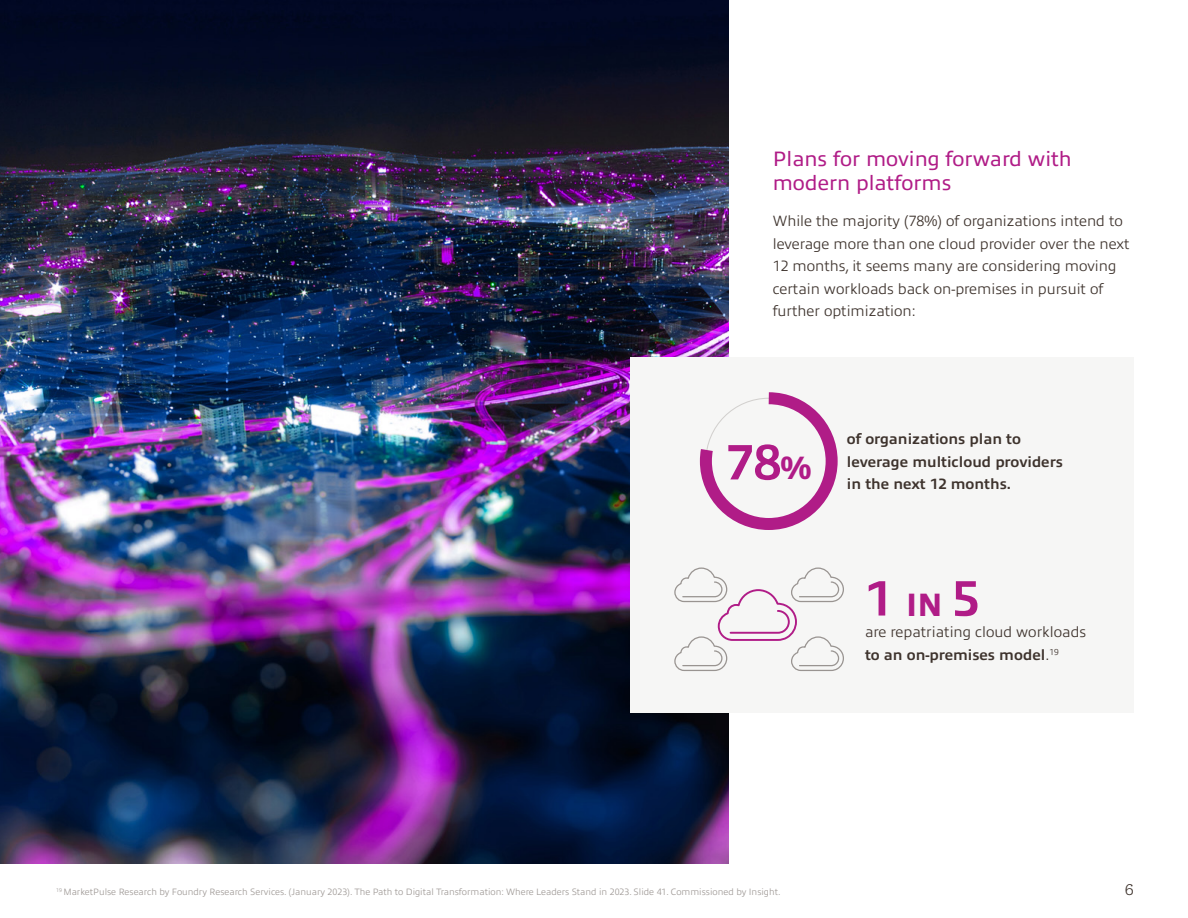
<style>
.page{position:relative;width:1188px;height:918px;background:#fff}
.page>*{position:absolute;margin:0;border:0;box-sizing:border-box;transform-origin:0 0}
.t1{font:700 50.1px "Allumi Pro";color:#b01c87}
.t2{font:21px/24px "Allumi Pro";color:#b01c87}
.t3{font:18px "Klinic Slab";color:#3e332d}
.t4{font:300 15px/22.5px "Allumi Pro";color:#3e332d}
.t5{font:700 15px/22.5px "Allumi Pro";color:#3e332d}
.t6{font:300 9.3px "Allumi Pro";color:#9f9996}
.s1{font-weight:800;font-size:32.55px}
.s2{font-weight:700}
</style>
<div class="page">
<img style="left:0;top:0;width:729px;height:864px">
<div style="left:630px;top:358px;width:504px;height:355px;background:#f6f6f5"></div>
<svg style="left:699px;top:392px;width:139px;height:138px"></svg>
<svg style="left:674px;top:567px;width:170px;height:150px"></svg>
<h2 class="t2" style="left:773px;top:145px;width:301px">Plans for moving forward with modern platforms</h2>
<p class="t4" style="left:773px;top:209px;width:358px">While the majority (78%) of organizations intend to leverage more than one cloud provider over the next 12 months, it seems many are considering moving certain workloads back on-premises in pursuit of further optimization:</p>
<h1 class="t1" style="left:726px;top:425px;width:87px">78<span class="s1">%</span></h1>
<p class="t5" style="left:847px;top:426px;width:217px">of organizations plan to leverage multicloud providers in the next 12 months.</p>
<h1 class="t1" style="left:865px;top:561px;width:116px">1 <span class="s1">IN</span> 5</h1>
<p class="t4" style="left:865px;top:620px;width:223px">are repatriating cloud workloads <span class="s2">to an on-premises model</span>.<sup>19</sup></p>
<p class="t6" style="left:56px;top:885px;width:726px"><sup>19</sup> MarketPulse Research by Foundry Research Services. (January 2023). The Path to Digital Transformation: Where Leaders Stand in 2023. Slide 41. Commissioned by Insight.</p>
<p class="t3" style="left:1125px;top:878px;width:11px">6</p>
</div>
